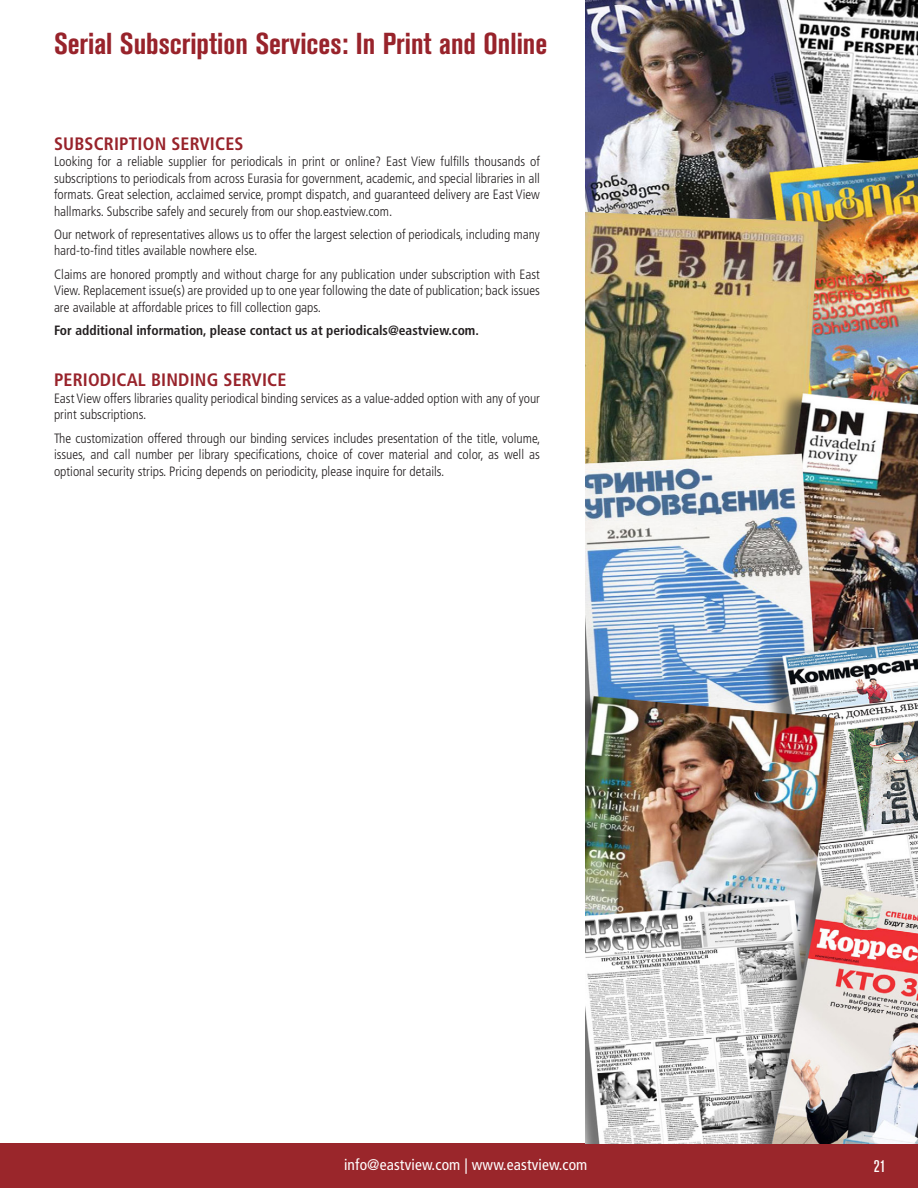
<style>
.page{position:relative;width:918px;height:1188px;background:#fff}
.page>*{position:absolute;margin:0;border:0;box-sizing:border-box;transform-origin:0 0}
.Page_Title_in_Red{font:700 condensed 30px "Akzidenz Grotesk BE";color:#98232b}
.Resource_Title_Bold{font:700 condensed 18px "Frutiger LT Std";letter-spacing:.01em;color:#98232b}
.t1{font:500 condensed 16.8px "Akzidenz Grotesk BE";color:#fff}
.t2{font:condensed 15.45px "Frutiger LT Std";letter-spacing:.01em;color:#fff}
.Body_Copy{font:300 condensed 13.5px/16.5px "Frutiger LT Std";color:#231f20;text-align:justify}
.Body_Copy-2{font:700 condensed 13.5px "Frutiger LT Std";color:#231f20}
</style>
<div class="page">
<div style="left:0;top:1143px;width:918px;height:45px;background:#9a262b"></div>
<img style="left:586px;top:0;width:332px;height:1144px">
<p class="Page_Title_in_Red" style="left:54px;top:26px;width:495px">Serial Subscription Services: In Print and Online</p>
<p class="Resource_Title_Bold" style="left:54px;top:133px;width:191px">SUBSCRIPTION SERVICES</p>
<p class="Body_Copy" style="left:54px;top:153px;width:488px">Looking for a reliable supplier for periodicals in print or online? East View fulfills thousands of subscriptions to periodicals from across Eurasia for government, academic, and special libraries in all formats. Great selection, acclaimed service, prompt dispatch, and guaranteed delivery are East View hallmarks. Subscribe safely and securely from our shop.eastview.com.</p>
<p class="Body_Copy" style="left:54px;top:226px;width:487px">Our network of representatives allows us to offer the largest selection of periodicals, including many hard-to-find titles available nowhere else.</p>
<p class="Body_Copy" style="left:54px;top:266px;width:488px">Claims are honored promptly and without charge for any publication under subscription with East View. Replacement issue(s) are provided up to one year following the date of publication; back issues are available at affordable prices to fill collection gaps.</p>
<p class="Body_Copy-2" style="left:54px;top:322px;width:426px">For additional information, please contact us at periodicals@eastview.com.</p>
<p class="Resource_Title_Bold" style="left:54px;top:370px;width:234px">PERIODICAL BINDING SERVICE</p>
<p class="Body_Copy" style="left:54px;top:390px;width:488px">East View offers libraries quality periodical binding services as a value-added option with any of your print subscriptions.</p>
<p class="Body_Copy" style="left:54px;top:430px;width:488px">The customization offered through our binding services includes presentation of the title, volume, issues, and call number per library specifications, choice of cover material and color, as well as optional security strips. Pricing depends on periodicity, please inquire for details.</p>
<p class="t2" style="left:344px;top:1156px;width:245px">info@eastview.com | www.eastview.com</p>
<p class="t1" style="left:874px;top:1157px;width:13px">21</p>
</div>
